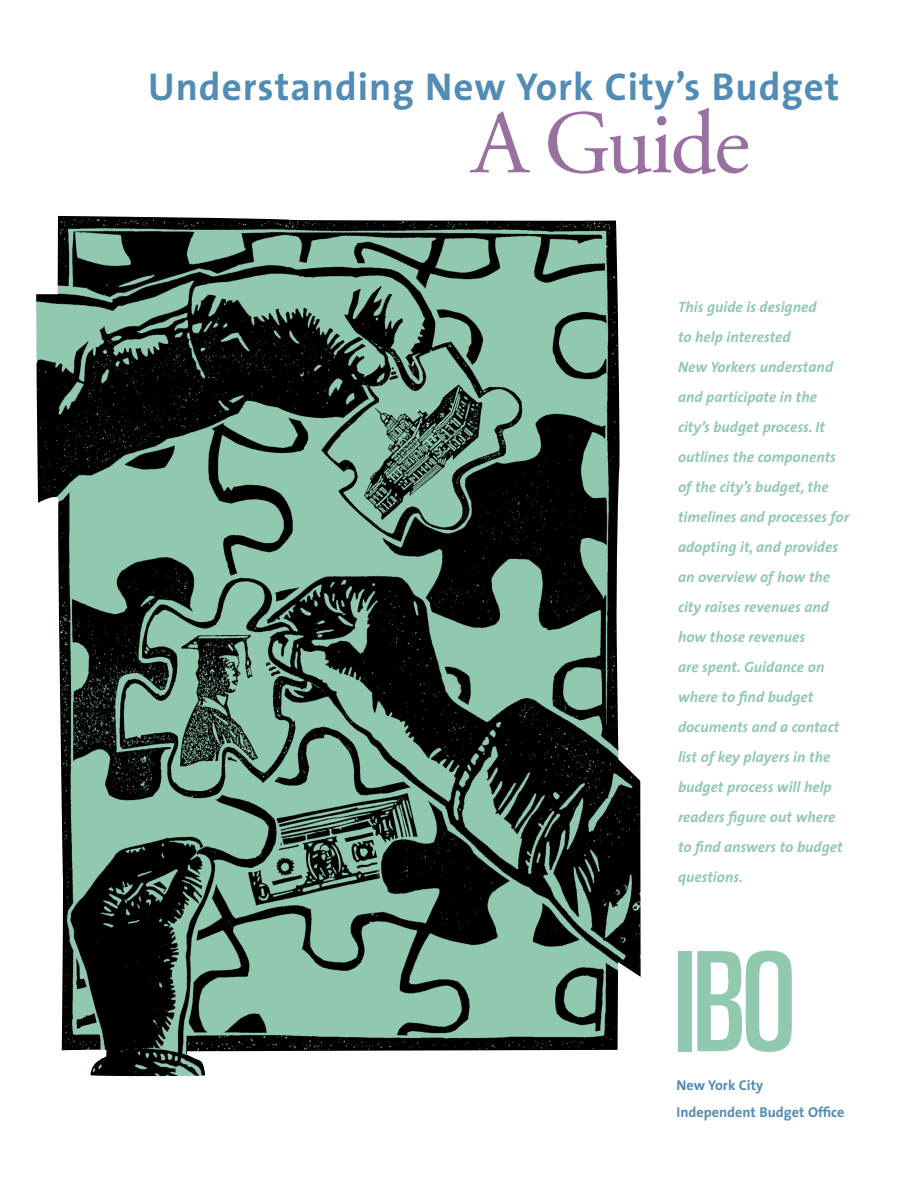
<style>
.page{position:relative;width:918px;height:1188px;background:#fff}
.page>*{position:absolute;margin:0;border:0;box-sizing:border-box;transform-origin:0 0}
.t1{font:90px "Adobe Garamond Pro";letter-spacing:-.025em;color:#9871a0}
.t2{font:700 39px "The Sans";letter-spacing:.025em;color:#518cb5}
.t3{font:italic 700 15px/30px "The Sans";color:#91c8b0}
.t4{font:700 14.25px/27px "The Sans";color:#518cb5}
</style>
<div class="page">
<div style="left:678px;top:951px;width:14px;height:100px;background:#91c8b0"></div>
<svg style="left:697px;top:950px;width:95px;height:102px"></svg>
<img style="left:36px;top:216px;width:605px;height:860px">
<h2 class="t2" style="left:148px;top:54px;width:693px">Understanding New York City’s Budget</h2>
<h1 class="t1" style="left:472px;top:90px;width:279px">A Guide</h1>
<p class="t3" style="left:678px;top:292px;width:173px">This guide is designed<br>to help interested<br>New Yorkers understand and participate in the city’s budget process. It outlines the components of the city’s budget, the timelines and processes for adopting it, and provides an overview of how the city raises revenues and how those revenues<br>are spent. Guidance on where to find budget documents and a contact list of key players in the budget process will help readers figure out where to find answers to budget questions.</p>
<p class="t4" style="left:677px;top:1072px;width:170px">New York City<br>Independent Budget Office</p>
</div>
